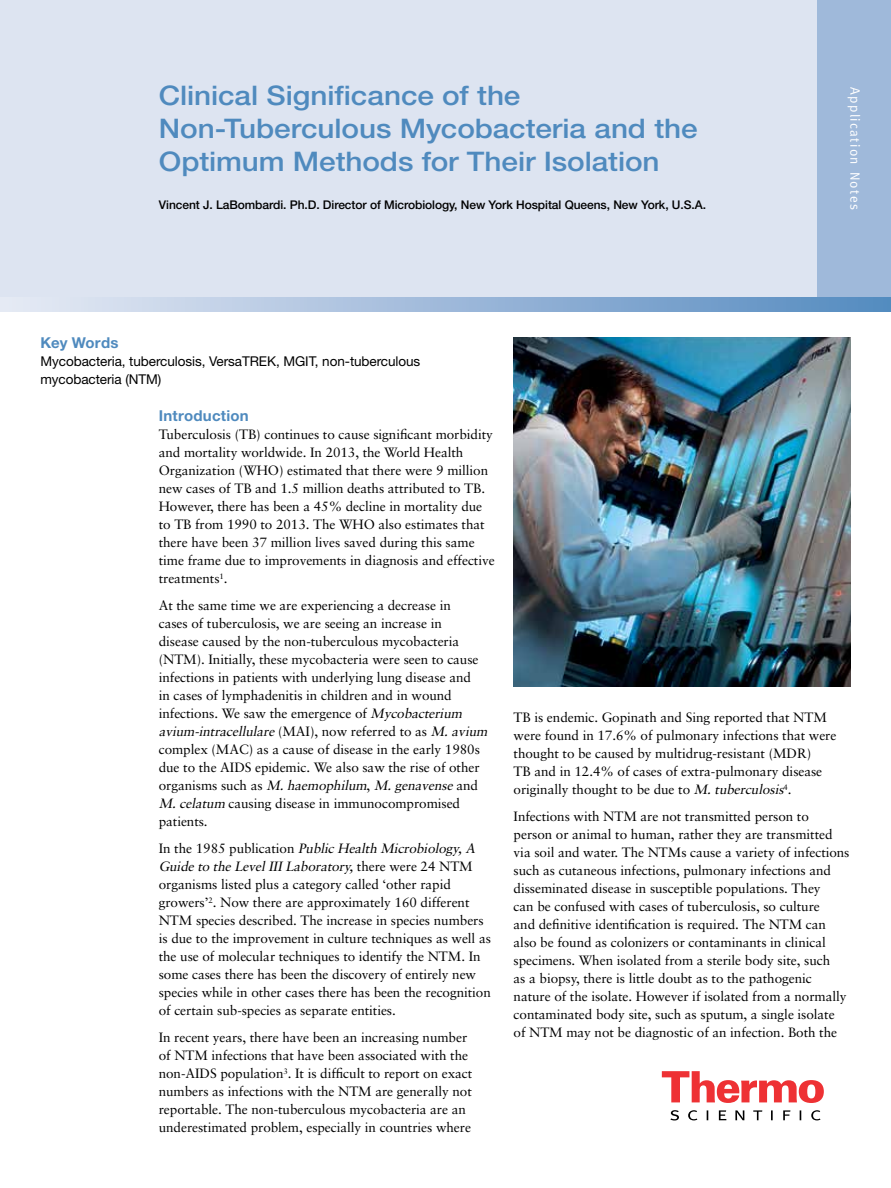
<style>
.page{position:relative;width:891px;height:1188px;background:#fff}
.page>*{position:absolute;margin:0;border:0;box-sizing:border-box;transform-origin:0 0}
.t1{font:500 27px/33px "Helvetica Neue LT Std";letter-spacing:-.005em;color:#4f8abe;scale:1.1 1}
.t2{font:700 15px "Helvetica Neue LT Std";letter-spacing:.015em;color:#4f8abe}
.t3{font:13.5px/18px "Sabon";letter-spacing:-.005em;color:#000}
.t4{font:13.5px/18px "Helvetica Neue LT Std";letter-spacing:-.005em;color:#000}
.t5{font:13.5px "Meta";letter-spacing:.1em;color:#fff}
.t6{font:500 12px "Helvetica Neue LT Std";letter-spacing:-.005em;color:#000}
.s1{font-style:italic}
</style>
<div class="page">
<div style="left:0;top:0;width:891px;height:303px;background:#dde4f1"></div>
<div style="left:817px;top:0;width:74px;height:303px;background:#9fb9da"></div>
<svg style="left:0;top:297px;width:891px;height:15px;background:#9ebada"></svg>
<svg style="left:662px;top:1071px;width:162px;height:32px"></svg>
<svg style="left:670px;top:1110px;width:151px;height:10px"></svg>
<img style="left:514px;top:338px;width:336px;height:349px">
<h1 class="t1" style="left:159px;top:79px;width:491px">Clinical Significance of the<br>Non-Tuberculous Mycobacteria and the<br>Optimum Methods for Their Isolation</h1>
<p class="t6" style="left:159px;top:198px;width:549px">Vincent J. LaBombardi. Ph.D. Director of Microbiology, New York Hospital Queens, New York, U.S.A.</p>
<p class="t2" style="left:40px;top:334px;width:80px">Key Words</p>
<p class="t4" style="left:40px;top:352px;width:381px">Mycobacteria, tuberculosis, VersaTREK, MGIT, non-tuberculous mycobacteria (NTM)</p>
<p class="t5" style="left:863px;top:87px;width:124px;rotate:90deg">Application Notes</p>
<p class="t2" style="left:159px;top:406px;width:92px">Introduction</p>
<p class="t3" style="left:159px;top:425px;width:337px">Tuberculosis (TB) continues to cause significant morbidity and mortality worldwide. In 2013, the World Health Organization (WHO) estimated that there were 9 million new cases of TB and 1.5 million deaths attributed to TB.<br>However, there has been a 45% decline in mortality due to TB from 1990 to 2013. The WHO also estimates that there have been 37 million lives saved during this same time frame due to improvements in diagnosis and effective treatments<sup>1</sup>.</p>
<p class="t3" style="left:159px;top:596px;width:333px">At the same time we are experiencing a decrease in<br>cases of tuberculosis, we are seeing an increase in<br>disease caused by the non-tuberculous mycobacteria (NTM). Initially, these mycobacteria were seen to cause infections in patients with underlying lung disease and<br>in cases of lymphadenitis in children and in wound infections. We saw the emergence of <span class="s1">Mycobacterium avium-intracellulare</span> ( M A I ) , n o w r e f e r r e d t o a s <span class="s1">M.avium </span>complex (MAC) as a cause of disease in the early 1980s due to the AIDS epidemic. We also saw the rise of other o r g a n i s m s s u c h a s <span class="s1">M.haemophilum</span>, <span class="s1">M.genavense</span> a n d <span class="s1">M.celatum</span> causing disease in immunocompromised patients.</p>
<p class="t3" style="left:159px;top:839px;width:334px">I n t h e 1 9 8 5 p u b l i c a t i o n <span class="s1">Public Health Microbiology,A Guide to the LevelIIILaboratory,</span>t h e r e w e r e 2 4 N T M organisms listed plus a category called ‘other rapid growers’<sup>2</sup>. Now there are approximately 160 different NTM species described. The increase in species numbers is due to the improvement in culture techniques as well as the use of molecular techniques to identify the NTM. In some cases there has been the discovery of entirely new species while in other cases there has been the recognition of certain sub-species as separate entities.</p>
<p class="t3" style="left:159px;top:1028px;width:315px">In recent years, there have been an increasing number of NTM infections that have been associated with the non-AIDS population<sup>3</sup>. It is difficult to report on exact numbers as infections with the NTM are generally not reportable. The non-tuberculous mycobacteria are an underestimated problem, especially in countries where</p>
<p class="t3" style="left:514px;top:708px;width:324px">TB is endemic. Gopinath and Sing reported that NTM were found in 17.6% of pulmonary infections that were thought to be caused by multidrug-resistant (MDR)<br>TB and in 12.4% of cases of extra-pulmonary disease originally thought to be due to <span class="s1">M.tuberculosis</span><sup>4</sup>.</p>
<p class="t3" style="left:514px;top:807px;width:337px">Infections with NTM are not transmitted person to person or animal to human, rather they are transmitted via soil and water. The NTMs cause a variety of infections such as cutaneous infections, pulmonary infections and disseminated disease in susceptible populations. They<br>can be confused with cases of tuberculosis, so culture<br>and definitive identification is required. The NTM can also be found as colonizers or contaminants in clinical specimens. When isolated from a sterile body site, such<br>as a biopsy, there is little doubt as to the pathogenic nature of the isolate. However if isolated from a normally contaminated body site, such as sputum, a single isolate of NTM may not be diagnostic of an infection. Both the</p>
</div>
